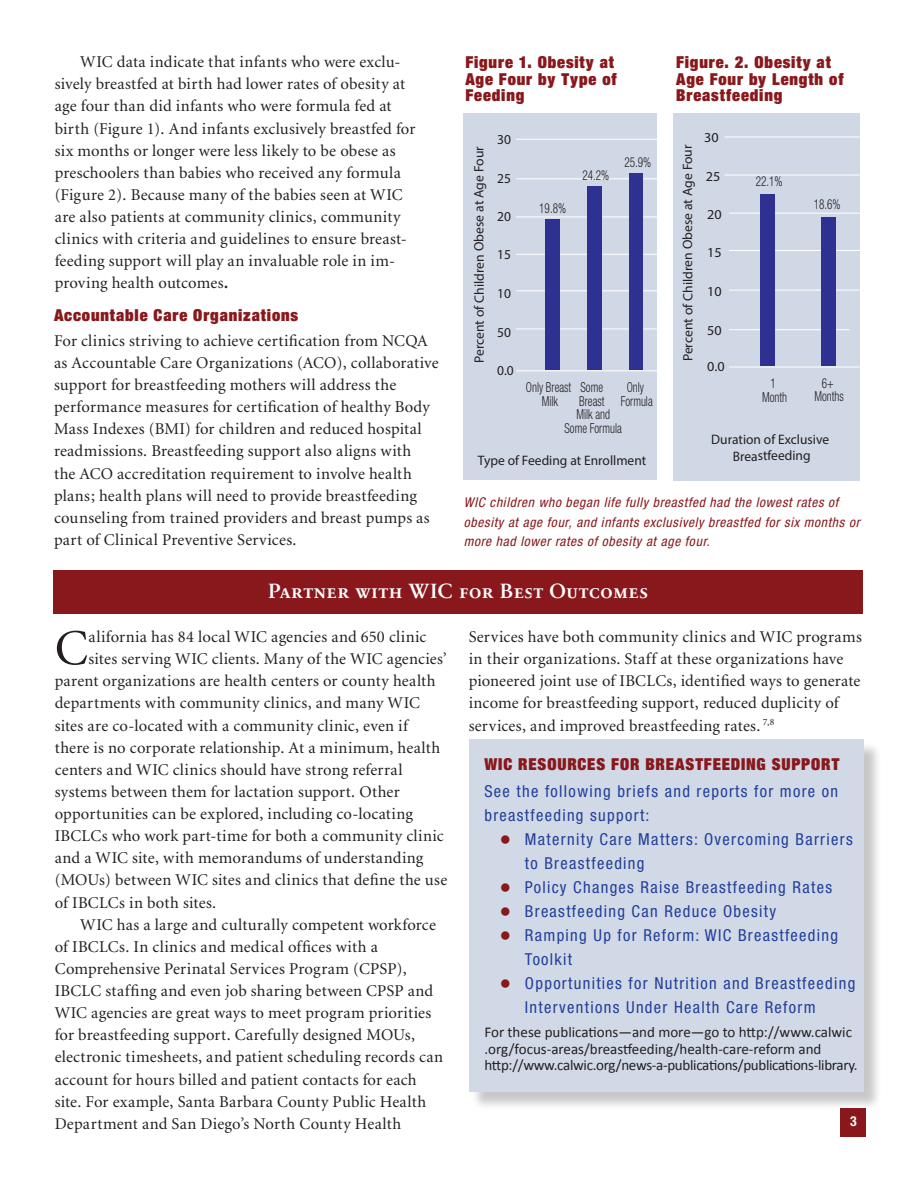
<style>
.page{position:relative;width:918px;height:1188px;background:#fff}
.page>*{position:absolute;margin:0;border:0;box-sizing:border-box;transform-origin:0 0}
.Body_Text{font:50.55px "Minion";color:#231f20}
.t1{font:40.5px "Minion";color:#88181b}
.t2{font:21px "Sabon Next LT Demi SC";letter-spacing:.02em;color:#fff}
.Body_Text-2{font:16.5px/22.2px "Minion";letter-spacing:.015em;color:#231f20}
.t3{font:condensed 16.5px/24px "Helvetica Neue LT";letter-spacing:.08em;color:#223f99}
.Table_and_Figure_Hea{font:900 expanded 16.5px/16.5px "Helvetica Neue LT";letter-spacing:.05em;color:#88181b}
.t4{font:15px/16.5px "Calibri";letter-spacing:-.01em;color:#231f20}
.t5{font:700 condensed 13.8px "Helvetica Neue LT";color:#fff}
.t6{font:300 condensed 13.65px/13.6px "Helvetica Neue LT";color:#231f20;text-align:center;scale:.81 1}
.t7{font:13.65px/16.5px "M Gill Sans";letter-spacing:-.005em;color:#231f20;text-align:center}
.Table_and_Figure_Hea-2{font:italic condensed 13.5px/19.5px "Helvetica Neue LT";letter-spacing:.05em;color:#88181b}
.t8{font:13.5px "M Gill Sans";letter-spacing:-.005em;color:#231f20}
.s1{font-weight:700}
</style>
<div class="page">
<div style="left:53px;top:570px;width:810px;height:44px;background:#88181b"></div>
<div style="left:471px;top:742px;width:412px;height:369px;background:#231f20;opacity:.25"></div>
<div style="left:469px;top:740px;width:395px;height:352px;background:#d1d9e7"></div>
<div style="left:840px;top:1109px;width:26px;height:28px;background:#88181b"></div>
<div style="left:464px;top:113px;width:193px;height:367px;background:#d0d8e6"></div>
<div style="left:673px;top:113px;width:186px;height:368px;background:#d0d8e6"></div>
<hr style="left:516px;top:179px;width:142px;height:1px;background:#fff">
<hr style="left:516px;top:254px;width:142px;height:1px;background:#fff">
<hr style="left:516px;top:217px;width:142px;height:1px;background:#fff">
<hr style="left:516px;top:291px;width:142px;height:1px;background:#fff">
<hr style="left:516px;top:329px;width:142px;height:1px;background:#fff">
<div style="left:545px;top:219px;width:14px;height:151px;background:#2e3092"></div>
<div style="left:587px;top:186px;width:14px;height:184px;background:#2e3092"></div>
<div style="left:630px;top:174px;width:13px;height:196px;background:#2e3092"></div>
<hr style="left:516px;top:371px;width:142px;height:1px;background:#fff">
<hr style="left:516px;top:139px;width:142px;height:1px;background:#fff">
<hr style="left:725px;top:175px;width:135px;height:1px;background:#fff">
<hr style="left:729px;top:250px;width:131px;height:1px;background:#fff">
<hr style="left:729px;top:213px;width:131px;height:1px;background:#fff">
<hr style="left:729px;top:290px;width:131px;height:1px;background:#fff">
<hr style="left:729px;top:329px;width:120px;height:1px;background:#fff">
<div style="left:821px;top:217px;width:15px;height:149px;background:#2e3092"></div>
<div style="left:760px;top:194px;width:15px;height:172px;background:#2e3092"></div>
<hr style="left:729px;top:367px;width:131px;height:1px;background:#fff">
<hr style="left:725px;top:137px;width:135px;height:1px;background:#fff">
<p class="Body_Text-2" style="left:55px;top:51px;width:362px;text-indent:25px">WIC data indicate that infants who were exclu&shy;sively breastfed at birth had lower rates of obesity at age four than did infants who were formula fed at birth (Figure 1). And infants exclusively breastfed for six months or longer were less likely to be obese as preschoolers than babies who received any formula (Figure 2). Because many of the babies seen at WIC are also patients at community clinics, community clinics with criteria and guidelines to ensure breast&shy;feeding support will play an invaluable role in im&shy;proving health outcomes<span class="s1">.</span></p>
<p class="Table_and_Figure_Hea" style="left:54px;top:307px;width:246px">Accountable Care Organizations</p>
<p class="Body_Text-2" style="left:54px;top:330px;width:386px">For clinics striving to achieve certification from NCQA as Accountable Care Organizations (ACO), collaborative support for breastfeeding mothers will address the performance measures for certification of healthy Body Mass Indexes (BMI) for children and reduced hospital readmissions. Breastfeeding support also aligns with<br>the ACO accreditation requirement to involve health plans; health plans will need to provide breastfeeding counseling from trained providers and breast pumps as part of Clinical Preventive Services.</p>
<p class="Table_and_Figure_Hea" style="left:465px;top:54px;width:153px">Figure 1. Obesity at<br>Age Four by Type of<br>Feeding</p>
<p class="Table_and_Figure_Hea" style="left:676px;top:54px;width:169px">Figure. 2. Obesity at<br>Age Four by Length of<br>Breastfeeding</p>
<p class="t8" style="left:471px;top:363px;width:218px;rotate:-90deg">Percent of Children Obese at Age Four</p>
<p class="t7" style="left:497px;top:131px;width:15px">30</p>
<p class="t7" style="left:497px;top:170px;width:15px">25</p>
<p class="t7" style="left:497px;top:208px;width:15px">20</p>
<p class="t7" style="left:497px;top:246px;width:15px">15</p>
<p class="t7" style="left:497px;top:285px;width:15px">10</p>
<p class="t7" style="left:497px;top:324px;width:15px">50</p>
<p class="t7" style="left:497px;top:362px;width:18px">0.0</p>
<p class="t6" style="left:539px;top:201px;width:35px">19.8%</p>
<p class="t6" style="left:582px;top:169px;width:35px">24.2%</p>
<p class="t6" style="left:624px;top:155px;width:35px">25.9%</p>
<p class="t8" style="left:679px;top:361px;width:218px;rotate:-90deg">Percent of Children Obese at Age Four</p>
<p class="t7" style="left:704px;top:129px;width:16px">30</p>
<p class="t7" style="left:706px;top:168px;width:16px">25</p>
<p class="t7" style="left:707px;top:206px;width:16px">20</p>
<p class="t7" style="left:707px;top:244px;width:16px">15</p>
<p class="t7" style="left:707px;top:283px;width:16px">10</p>
<p class="t7" style="left:707px;top:322px;width:16px">50</p>
<p class="t7" style="left:707px;top:358px;width:19px">0.0</p>
<p class="t6" style="left:756px;top:175px;width:35px">22.1%</p>
<p class="t6" style="left:814px;top:197px;width:35px">18.6%</p>
<p class="t6" style="left:565px;top:380px;width:72px">Some<br>Breast<br>Milk and<br>Some Formula</p>
<p class="t6" style="left:621px;top:380px;width:41px">Only<br>Formula</p>
<p class="t6" style="left:526px;top:380px;width:57px">Only Breast<br>Milk</p>
<p class="t7" style="left:478px;top:452px;width:170px">Type of Feeding at Enrollment</p>
<p class="t6" style="left:762px;top:376px;width:32px">1<br>Month</p>
<p class="t6" style="left:815px;top:376px;width:38px">6+<br>Months</p>
<p class="t7" style="left:711px;top:431px;width:119px">Duration of Exclusive<br>Breastfeeding</p>
<p class="Table_and_Figure_Hea-2" style="left:464px;top:493px;width:397px">WIC children who began life fully breastfed had the lowest rates of obesity at age four, and infants exclusively breastfed for six months or more had lower rates of obesity at age four.</p>
<p class="t2" style="left:268px;top:579px;width:381px">Partner with WIC for Best Outcomes</p>
<p class="Body_Text" style="left:55px;top:623px;width:35px">C</p>
<p class="Body_Text-2" style="left:89px;top:626px;width:339px">alifornia has 84 local WIC agencies and 650 clinic</p>
<p class="Body_Text-2" style="left:89px;top:648px;width:360px">sites serving WIC clients. Many of the WIC agencies’</p>
<p class="Body_Text-2" style="left:55px;top:671px;width:383px">parent organizations are health centers or county health</p>
<p class="Body_Text-2" style="left:55px;top:693px;width:367px">departments with community clinics, and many WIC</p>
<p class="Body_Text-2" style="left:55px;top:715px;width:355px">sites are co-located with a community clinic, even if</p>
<p class="Body_Text-2" style="left:55px;top:737px;width:387px">there is no corporate relationship. At a minimum, health</p>
<p class="Body_Text-2" style="left:55px;top:759px;width:349px">centers and WIC clinics should have strong referral</p>
<p class="Body_Text-2" style="left:55px;top:781px;width:347px">systems between them for lactation support. Other</p>
<p class="Body_Text-2" style="left:55px;top:803px;width:360px">opportunities can be explored, including co-locating</p>
<p class="Body_Text-2" style="left:55px;top:825px;width:391px">IBCLCs who work part-time for both a community clinic</p>
<p class="Body_Text-2" style="left:55px;top:848px;width:370px">and a WIC site, with memorandums of understanding</p>
<p class="Body_Text-2" style="left:55px;top:870px;width:394px">(MOUs) between WIC sites and clinics that define the use</p>
<p class="Body_Text-2" style="left:55px;top:892px;width:163px">of IBCLCs in both sites.</p>
<p class="Body_Text-2" style="left:55px;top:914px;width:390px;text-indent:25px">WIC has a large and culturally competent workforce of IBCLCs. In clinics and medical offices with a Comprehensive Perinatal Services Program (CPSP), IBCLC staffing and even job sharing between CPSP and WIC agencies are great ways to meet program priorities for breastfeeding support. Carefully designed MOUs, electronic timesheets, and patient scheduling records can account for hours billed and patient contacts for each site. For example, Santa Barbara County Public Health Department and San Diego’s North County Health</p>
<p class="Body_Text-2" style="left:469px;top:626px;width:395px">Services have both community clinics and WIC programs in their organizations. Staff at these organizations have pioneered joint use of IBCLCs, identified ways to generate income for breastfeeding support, reduced duplicity of services, and improved breastfeeding rates. <sup>7,8</sup></p>
<p class="Table_and_Figure_Hea" style="left:484px;top:756px;width:356px">WIC RESOURCES FOR BREASTFEEDING SUPPORT</p>
<p class="t3" style="left:484px;top:779px;width:355px">See the following briefs and reports for more on breastfeeding support:</p>
<p class="t1" style="left:499px;top:820px;width:13px">•</p>
<p class="t3" style="left:525px;top:827px;width:329px">Maternity Care Matters: Overcoming Barriers to Breastfeeding</p>
<p class="t1" style="left:499px;top:868px;width:13px">•</p>
<p class="t3" style="left:525px;top:875px;width:309px">Policy Changes Raise Breastfeeding Rates</p>
<p class="t1" style="left:499px;top:892px;width:13px">•</p>
<p class="t3" style="left:525px;top:899px;width:253px">Breastfeeding Can Reduce Obesity</p>
<p class="t1" style="left:499px;top:916px;width:13px">•</p>
<p class="t3" style="left:525px;top:923px;width:315px">Ramping Up for Reform: WIC Breastfeeding<br>Toolkit</p>
<p class="t1" style="left:499px;top:964px;width:13px">•</p>
<p class="t3" style="left:525px;top:971px;width:332px">Opportunities for Nutrition and Breastfeeding<br>Interventions Under Health Care Reform</p>
<p class="t4" style="left:484px;top:1024px;width:375px">For these publications—and more—go to http://www.calwic .org/focus-areas/breastfeeding/health-care-reform and http://www.calwic.org/news-a-publications/publications-library.</p>
<p class="t5" style="left:850px;top:1113px;width:8px">3</p>
</div>
